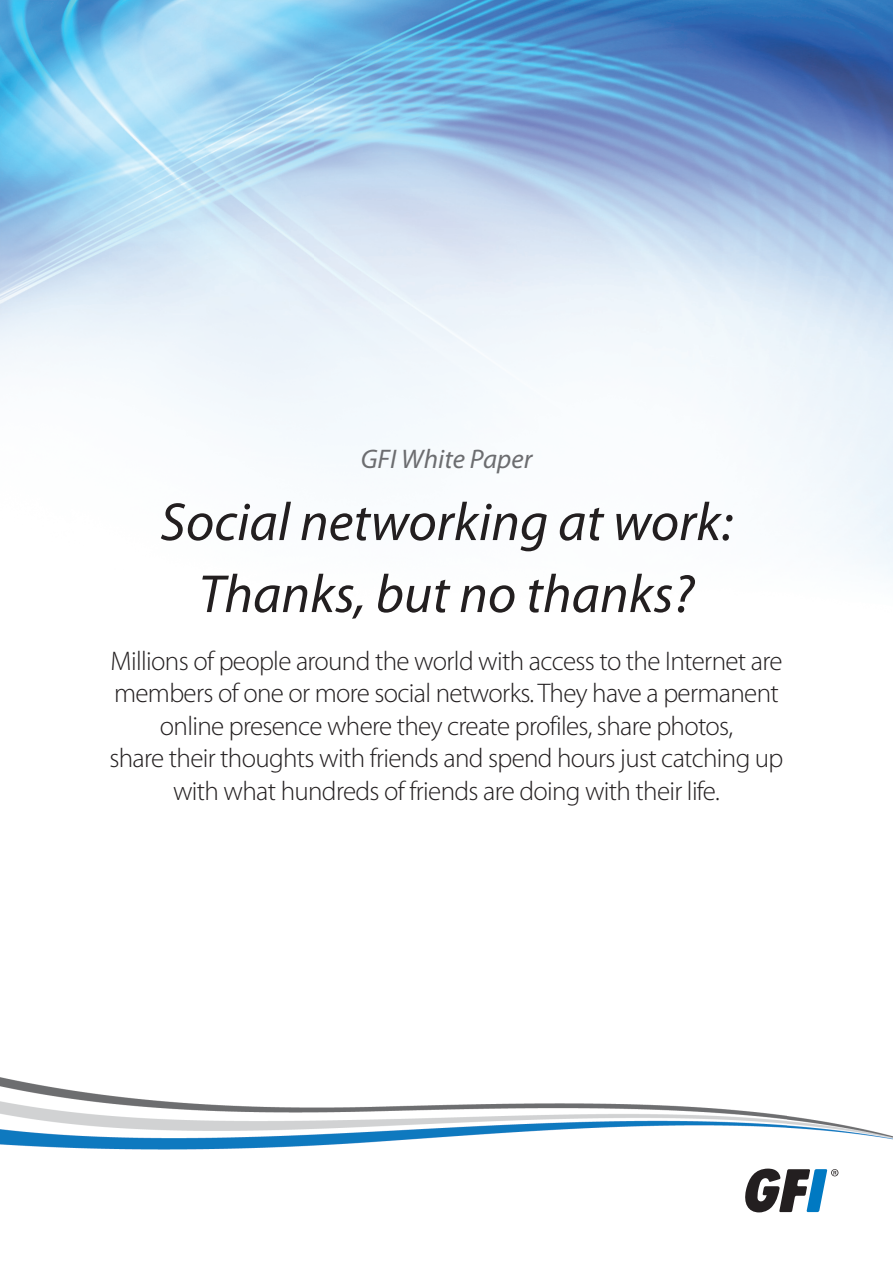
<style>
.page{position:relative;width:893px;height:1263px;background:#fff}
.page>*{position:absolute;margin:0;border:0;box-sizing:border-box;transform-origin:0 0}
.t1{font:italic 54px/72px "Myriad Pro";color:#231f20;text-align:center}
.t2{font:300 27px/32.4px "Myriad Pro";letter-spacing:-.025em;color:#231f20;text-align:center}
.t3{font:italic 27px "Myriad Pro";color:#6c6d70}
</style>
<div class="page">
<img style="left:0;top:0;width:893px;height:576px">
<img style="left:0;top:1077px;width:893px;height:73px">
<svg style="left:745px;top:1168px;width:93px;height:44px"></svg>
<p class="t3" style="left:361px;top:442px;width:173px">GFI White Paper</p>
<h1 class="t1" style="left:160px;top:485px;width:574px">Social networking at work:<br>Thanks, but no thanks?</h1>
<p class="t2" style="left:109px;top:645px;width:676px">Millions of people around the world with access to the Internet are members of one or more social networks. They have a permanent online presence where they create profiles, share photos,<br>share their thoughts with friends and spend hours just catching up with what hundreds of friends are doing with their life.</p>
</div>
